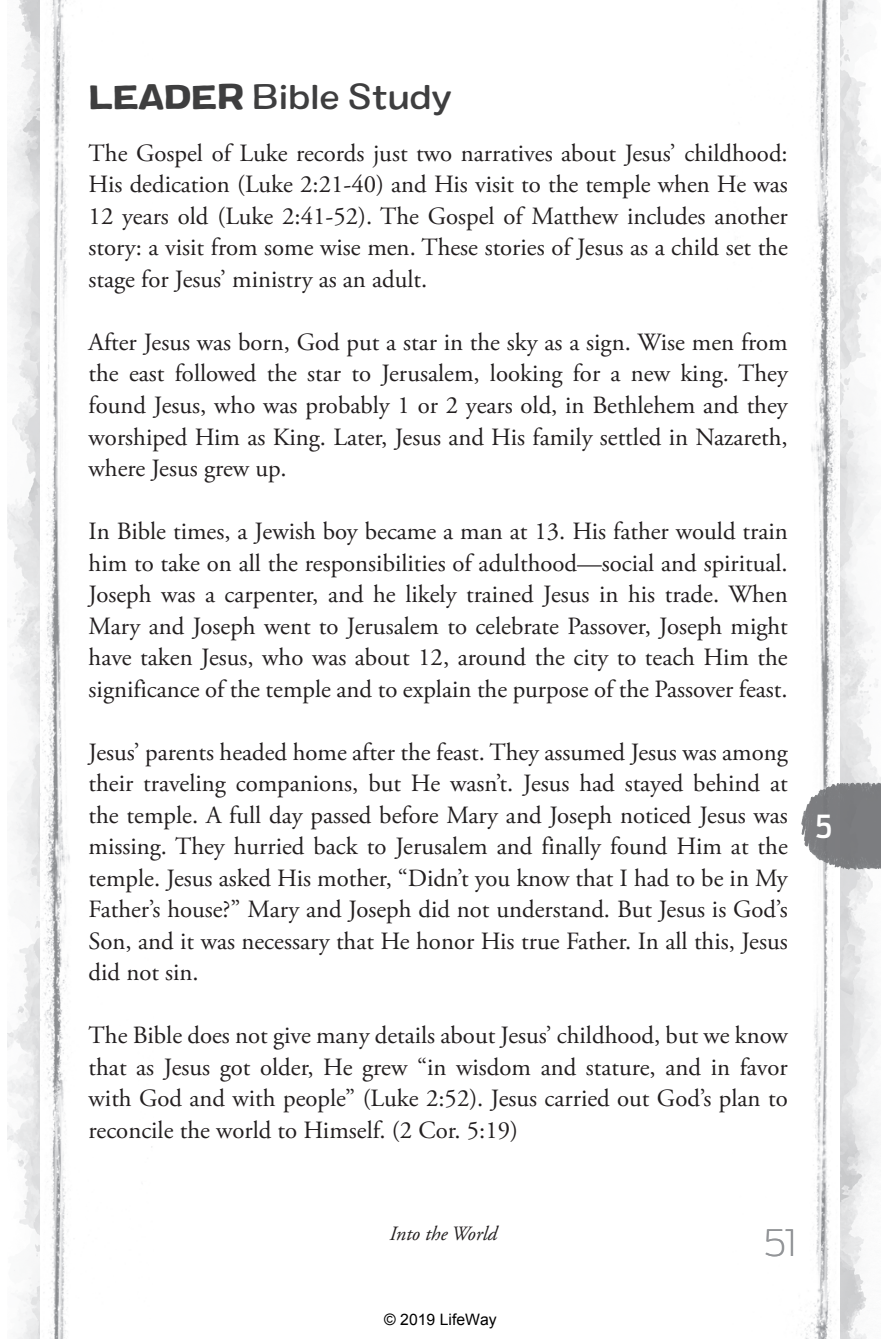
<style>
.page{position:relative;width:881px;height:1343px;background:#fff}
.page>*{position:absolute;margin:0;border:0;box-sizing:border-box;transform-origin:0 0}
.t1{font:200 36px "Antenna";color:#939598}
.t2{font:500 expanded 33.75px "Colby";letter-spacing:-.015em;color:#3e3e3f}
.t3{font:500 31.5px "Antenna Cond";color:#fff}
.t4{font:24.75px/31.5px "Adobe Garamond Pro";color:#231f20;text-align:justify}
.t5{font:italic 20.25px "Adobe Garamond Pro";color:#231f20}
.t6{font:15.75px "Arial";color:#000}
.s1{font-family:"Colby Ex Bld";font-weight:400;font-stretch:normal}
</style>
<div class="page">
<img style="left:839px;top:0;width:41px;height:1338px">
<img style="left:728px;top:0;width:111px;height:1338px">
<img style="left:8px;top:0;width:32px;height:1338px">
<img style="left:40px;top:0;width:112px;height:1338px">
<img style="left:793px;top:778px;width:87px;height:95px">
<h2 class="t2" style="left:89px;top:75px;width:365px"><span class="s1">LEADER</span> Bible Study</h2>
<p class="t4" style="left:89px;top:138px;width:700px">The Gospel of Luke records just two narratives about Jesus’ childhood:<br>His dedication (Luke 2:21-40) and His visit to the temple when He was 12 years old (Luke 2:41-52). The Gospel of Matthew includes another story: a visit from some wise men. These stories of Jesus as a child set the stage for Jesus’ ministry as an adult.</p>
<p class="t4" style="left:89px;top:327px;width:700px">After Jesus was born, God put a star in the sky as a sign. Wise men from the east followed the star to Jerusalem, looking for a new king. They found Jesus, who was probably 1 or 2 years old, in Bethlehem and they worshiped Him as King. Later, Jesus and His family settled in Nazareth, where Jesus grew up.</p>
<p class="t4" style="left:89px;top:516px;width:700px">In Bible times, a Jewish boy became a man at 13. His father would train him to take on all the responsibilities of adulthood—social and spiritual.<br>Joseph was a carpenter, and he likely trained Jesus in his trade. When Mary and Joseph went to Jerusalem to celebrate Passover, Joseph might have taken Jesus, who was about 12, around the city to teach Him the significance of the temple and to explain the purpose of the Passover feast.</p>
<p class="t4" style="left:89px;top:737px;width:700px">Jesus’ parents headed home after the feast. They assumed Jesus was among their traveling companions, but He wasn’t. Jesus had stayed behind at the temple. A full day passed before Mary and Joseph noticed Jesus was missing. They hurried back to Jerusalem and finally found Him at the temple. Jesus asked His mother, “Didn’t you know that I had to be in My Father’s house?” Mary and Joseph did not understand. But Jesus is God’s Son, and it was necessary that He honor His true Father. In all this, Jesus did not sin.</p>
<p class="t4" style="left:89px;top:1020px;width:700px">The Bible does not give many details about Jesus’ childhood, but we know that as Jesus got older, He grew “in wisdom and stature, and in favor with God and with people” (Luke 2:52). Jesus carried out God’s plan to reconcile the world to Himself. (2 Cor. 5:19)</p>
<p class="t3" style="left:815px;top:808px;width:18px">5</p>
<p class="t5" style="left:389px;top:1220px;width:109px">Into the World</p>
<p class="t6" style="left:384px;top:1308px;width:114px">© 2019 LifeWay</p>
<h1 class="t1" style="left:763px;top:1221px;width:36px">51</h1>
</div>
